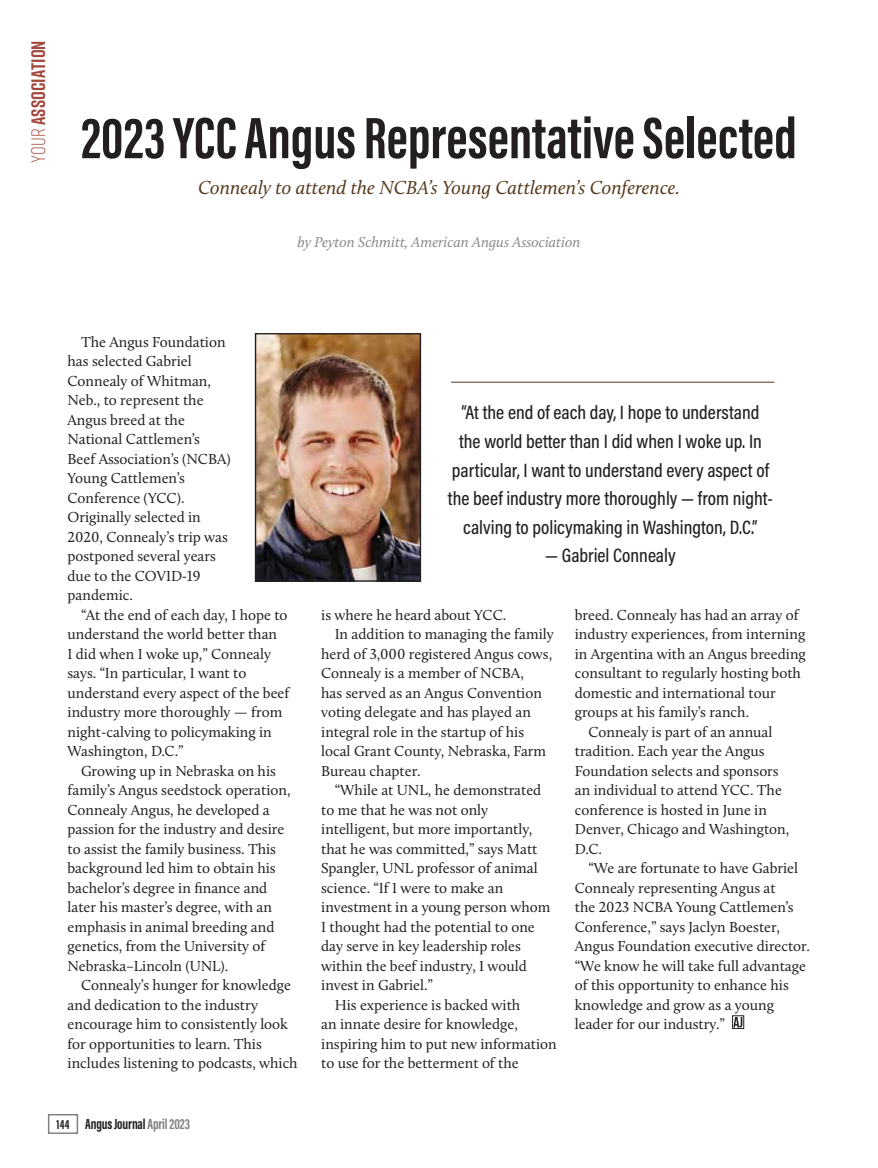
<style>
.page{position:relative;width:878px;height:1168px;background:#fff}
.page>*{position:absolute;margin:0;border:0;box-sizing:border-box;transform-origin:0 0}
.T2_Hed{font:700 60px "Acumin Pro Extra Cond";letter-spacing:.005em;color:#231f20}
.Pull_Quotes_Body_-_N{font:500 19.5px/28.5px "Acumin Pro Cond";color:#231f20;text-align:center}
.T2_Deck{font:italic 19.5px "Calluna";color:#563a1d}
.t1{font:700 19.5px "Rift";letter-spacing:.005em;color:#a4493e}
.Body_Text{font:15px/19.5px "Calluna";color:#231f20}
.T2_Deck-2{font:italic 15px "Calluna";color:#87898c}
.t2{font:700 15px "Acumin Pro Extra Cond";letter-spacing:-.01em;color:#231f20}
.s1{font-weight:300}
.s2{font-size:13.5px}
.s3{color:#808285}
</style>
<div class="page">
<div style="left:732px;top:1015px;width:12px;height:14px;border:1px solid #231f20"></div>
<svg style="left:733px;top:1017px;width:9px;height:10px"></svg>
<img style="left:257px;top:335px;width:162px;height:245px">
<div style="left:255px;top:333px;width:166px;height:249px;border:1px solid #231f20"></div>
<hr style="left:451px;top:382px;width:323px;height:1px;background:#563a1d">
<div style="left:48px;top:1114px;width:30px;height:20px;border:2px solid #808285"></div>
<h2 class="t1" style="left:24px;top:163px;width:124px;rotate:-90deg"><span class="s1">Your</span> ASSOCIATION</h2>
<p class="T2_Hed" style="left:81px;top:101px;width:717px">2023 YCC Angus Representative Selected</p>
<p class="T2_Deck" style="left:198px;top:176px;width:483px">Connealy to attend the NCBA’s Young Cattlemen’s Conference.</p>
<p class="T2_Deck-2" style="left:297px;top:232px;width:284px">by Peyton Schmitt, American Angus Association</p>
<p class="Body_Text" style="left:68px;top:332px;width:165px;text-indent:14px">The Angus Foundation has selected Gabriel<br>Connealy of Whitman,<br>Neb., to represent the<br>Angus breed at the<br>National Cattlemen’s<br>Beef Association’s (NCBA)<br>Young Cattlemen’s<br>Conference (YCC).<br>Originally selected in<br>2020, Connealy’s trip was postponed several years due to the COVID-19 pandemic.</p>
<p class="Body_Text" style="left:68px;top:605px;width:223px;text-indent:14px">“At the end of each day, I hope to understand the world better than<br>I did when I woke up,” Connealy says. “In particular, I want to understand every aspect of the beef industry more thoroughly — from night-calving to policymaking in<br>Washington, D.C.”</p>
<p class="Body_Text" style="left:68px;top:761px;width:224px;text-indent:14px">Growing up in Nebraska on his family’s Angus seedstock operation,<br>Connealy Angus, he developed a passion for the industry and desire to assist the family business. This background led him to obtain his bachelor’s degree in finance and later his master’s degree, with an emphasis in animal breeding and genetics, from the University of<br>Nebraska–Lincoln (UNL).</p>
<p class="Body_Text" style="left:68px;top:975px;width:232px;text-indent:14px">Connealy’s hunger for knowledge and dedication to the industry encourage him to consistently look for opportunities to learn. This includes listening to podcasts, which</p>
<p class="t2" style="left:57px;top:1115px;width:135px"><span class="s2">144</span> Angus Journal <span class="s3">April 2023</span></p>
<p class="Pull_Quotes_Body_-_N" style="left:448px;top:398px;width:326px">“At the end of each day, I hope to understand<br>the world better than I did when I woke up. In particular, I want to understand every aspect of the beef industry more thoroughly — from night&shy;calving to policymaking in Washington, D.C.”</p>
<p class="Pull_Quotes_Body_-_N" style="left:545px;top:541px;width:132px">— Gabriel Connealy</p>
<p class="Body_Text" style="left:321px;top:605px;width:187px">is where he heard about YCC.</p>
<p class="Body_Text" style="left:321px;top:624px;width:234px;text-indent:14px">In addition to managing the family herd of 3,000 registered Angus cows,<br>Connealy is a member of NCBA,<br>has served as an Angus Convention voting delegate and has played an integral role in the startup of his local Grant County, Nebraska, Farm<br>Bureau chapter.</p>
<p class="Body_Text" style="left:321px;top:780px;width:231px;text-indent:14px">“While at UNL, he demonstrated to me that he was not only intelligent, but more importantly, that he was committed,” says Matt<br>Spangler, UNL professor of animal science. “If I were to make an investment in a young person whom<br>I thought had the potential to one day serve in key leadership roles within the beef industry, I would invest in Gabriel.”</p>
<p class="Body_Text" style="left:321px;top:995px;width:237px;text-indent:14px">His experience is backed with<br>an innate desire for knowledge, inspiring him to put new information to use for the betterment of the</p>
<p class="Body_Text" style="left:574px;top:605px;width:232px">breed. Connealy has had an array of industry experiences, from interning in Argentina with an Angus breeding consultant to regularly hosting both domestic and international tour groups at his family’s ranch.</p>
<p class="Body_Text" style="left:574px;top:722px;width:216px;text-indent:14px">Connealy is part of an annual tradition. Each year the Angus<br>Foundation selects and sponsors an individual to attend YCC. The conference is hosted in June in<br>Denver, Chicago and Washington,<br>D.C.</p>
<p class="Body_Text" style="left:574px;top:858px;width:237px;text-indent:14px">“We are fortunate to have Gabriel<br>Connealy representing Angus at<br>the 2023 NCBA Young Cattlemen’s<br>Conference,” says Jaclyn Boester,<br>Angus Foundation executive director. “We know he will take full advantage of this opportunity to enhance his knowledge and grow as a young leader for our industry.”</p>
</div>
